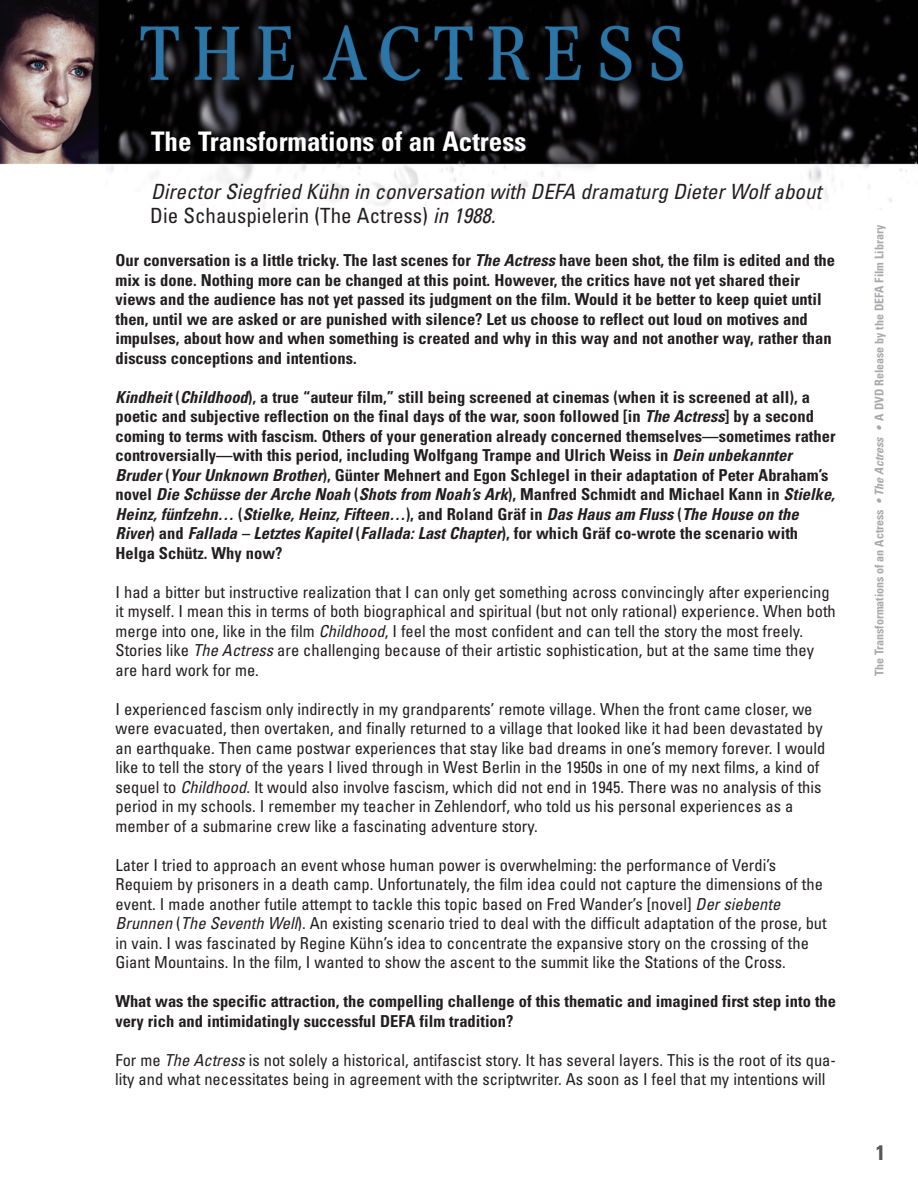
<style>
.page{position:relative;width:918px;height:1188px;background:#fff}
.page>*{position:absolute;margin:0;border:0;box-sizing:border-box;transform-origin:0 0}
.t1{font:700 condensed 27px "Univers";color:#fff}
.t2{font:italic condensed 21px/24px "Univers";color:#231f20}
.t3{font:700 condensed 21px "Univers";color:#57585a}
.t4{font:condensed 16.5px/19.5px "Univers";color:#231f20}
.t5{font:700 condensed 16.5px/19.5px "Univers";color:#231f20}
.t6{font:700 condensed 12px "Univers";color:#a8a9ad}
.s1{font-style:normal}
.s2{font-style:italic}
</style>
<div class="page">
<img style="left:0;top:0;width:918px;height:210px">
<h1 class="t1" style="left:151px;top:131px;width:377px">The Transformations of an Actress</h1>
<p class="t2" style="left:150px;top:181px;width:673px">Director Siegfried Kühn in conversation with DEFA dramaturg Dieter Wolf about<br><span class="s1">Die Schauspielerin (The Actress)</span> in 1988.</p>
<p class="t5" style="left:116px;top:252px;width:721px">Our conversation is a little tricky. The last scenes for <span class="s2">The Actress</span> have been shot, the film is edited and the mix is done. Nothing more can be changed at this point. However, the critics have not yet shared their views and the audience has not yet passed its judgment on the film. Would it be better to keep quiet until then, until we are asked or are punished with silence? Let us choose to reflect out loud on motives and impulses, about how and when something is created and why in this way and not another way, rather than discuss conceptions and intentions.</p>
<p class="t5" style="left:116px;top:388px;width:722px"><span class="s2">Kindheit</span> (<span class="s2">Childhood</span>), a true “auteur film,” still being screened at cinemas (when it is screened at all), a poetic and subjective reflection on the final days of the war, soon followed [in <span class="s2">The Actress</span>] by a second coming to terms with fascism. Others of your generation already concerned themselves—sometimes rather controversially—with this period, including Wolfgang Trampe and Ulrich Weiss in <span class="s2">Dein unbekannter Bruder</span> (<span class="s2">Your Unknown Brother</span>), Günter Mehnert and Egon Schlegel in their adaptation of Peter Abraham’s novel <span class="s2">Die Schüsse der Arche Noah</span> (<span class="s2">Shots from Noah’s Ark</span>), Manfred Schmidt and Michael Kann in <span class="s2">Stielke, Heinz, fünfzehn…</span> (<span class="s2">Stielke, Heinz, Fifteen…</span>), and Roland Gräf in <span class="s2">Das Haus am Fluss</span> (<span class="s2">The House on the River</span>) and <span class="s2">Fallada – Letztes Kapitel</span> (<span class="s2">Fallada: Last Chapter</span>), for which Gräf co-wrote the scenario with Helga Schütz. Why now?</p>
<p class="t4" style="left:116px;top:583px;width:722px">I had a bitter but instructive realization that I can only get something across convincingly after experiencing it myself. I mean this in terms of both biographical and spiritual (but not only rational) experience. When both merge into one, like in the film <span class="s2">Childhood</span>, I feel the most confident and can tell the story the most freely.<br>Stories like <span class="s2">The Actress</span> are challenging because of their artistic sophistication, but at the same time they are hard work for me.</p>
<p class="t4" style="left:116px;top:700px;width:711px">I experienced fascism only indirectly in my grandparents’ remote village. When the front came closer, we were evacuated, then overtaken, and finally returned to a village that looked like it had been devastated by an earthquake. Then came postwar experiences that stay like bad dreams in one’s memory forever. I would like to tell the story of the years I lived through in West Berlin in the 1950s in one of my next films, a kind of sequel to <span class="s2">Childhood</span>. It would also involve fascism, which did not end in 1945. There was no analysis of this period in my schools. I remember my teacher in Zehlendorf, who told us his personal experiences as a member of a submarine crew like a fascinating adventure story.</p>
<p class="t4" style="left:115px;top:856px;width:713px">Later I tried to approach an event whose human power is overwhelming: the performance of Verdi’s Requiem by prisoners in a death camp. Unfortunately, the film idea could not capture the dimensions of the event. I made another futile attempt to tackle this topic based on Fred Wander’s [novel] <span class="s2">Der siebente Brunnen</span> (<span class="s2">The Seventh Well</span>). An existing scenario tried to deal with the difficult adaptation of the prose, but in vain. I was fascinated by Regine Kühn’s idea to concentrate the expansive story on the crossing of the Giant Mountains. In the film, I wanted to show the ascent to the summit like the Stations of the Cross.</p>
<p class="t5" style="left:115px;top:993px;width:722px">What was the specific attraction, the compelling challenge of this thematic and imagined first step into the very rich and intimidatingly successful DEFA film tradition?</p>
<p class="t4" style="left:115px;top:1051px;width:722px">For me <span class="s2">The Actress</span> is not solely a historical, antifascist story. It has several layers. This is the root of its qua&shy;lity and what necessitates being in agreement with the scriptwriter. As soon as I feel that my intentions will</p>
<p class="t6" style="left:875px;top:676px;width:453px;rotate:-90deg">The Transformations of an Actress <span class="s2">• The Actress •</span> A DVD Release by the DEFA Film Library</p>
<p class="t3" style="left:876px;top:1145px;width:11px">1</p>
</div>
